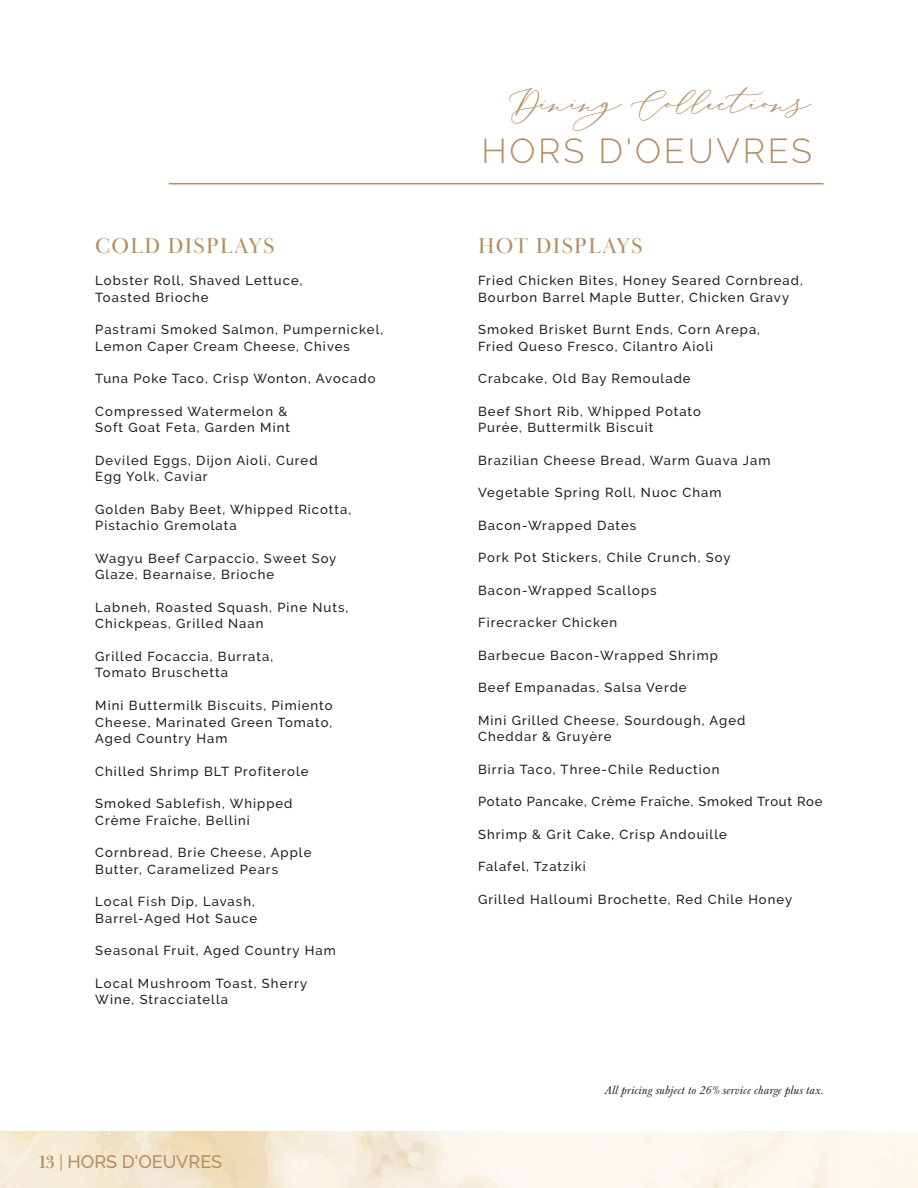
<style>
.page{position:relative;width:918px;height:1188px;background:#fff}
.page>*{position:absolute;margin:0;border:0;box-sizing:border-box;transform-origin:0 0}
.t1{font:40.5px "Biancha";color:#b58d63}
.t2{font:300 34.5px "Raleway";letter-spacing:.08em;color:#b58d63}
.t3{font:22.05px "Baskerville Display PT";letter-spacing:.06em;color:#b58d63}
.t4{font:500 18px "Raleway";color:#b58d63}
.t5{font:500 13.05px/16.5px "Raleway";letter-spacing:.08em;color:#231f20}
.t6{font:500 13.05px "Raleway";letter-spacing:.055em;color:#231f20}
.t7{font:500 13.05px "Raleway";letter-spacing:.06em;color:#231f20}
.t8{font:italic 12px "Baskerville URW";letter-spacing:.01em;color:#231f20}
.s1{font-family:"Baskerville Display PT";font-weight:700}
.s2{font-weight:400}
</style>
<div class="page">
<hr style="left:169px;top:183px;width:655px;height:1px;background:#b58d63">
<p class="t3" style="left:95px;top:232px;width:181px">COLD DISPLAYS</p>
<p class="t5" style="left:95px;top:272px;width:209px">Lobster Roll, Shaved Lettuce,<br>Toasted Brioche</p>
<p class="t5" style="left:95px;top:321px;width:289px">Pastrami Smoked Salmon, Pumpernickel,<br>Lemon Caper Cream Cheese, Chives</p>
<p class="t7" style="left:95px;top:371px;width:282px">Tuna Poke Taco, Crisp Wonton, Avocado</p>
<p class="t5" style="left:95px;top:403px;width:196px">Compressed Watermelon &amp;<br>Soft Goat Feta, Garden Mint</p>
<p class="t5" style="left:95px;top:452px;width:224px">Deviled Eggs, Dijon Aioli, Cured<br>Egg Yolk, Caviar</p>
<p class="t5" style="left:95px;top:501px;width:257px">Golden Baby Beet, Whipped Ricotta,<br>Pistachio Gremolata</p>
<p class="t5" style="left:95px;top:550px;width:243px">Wagyu Beef Carpaccio, Sweet Soy<br>Glaze, Bearnaise, Brioche</p>
<p class="t5" style="left:95px;top:599px;width:255px">Labneh, Roasted Squash, Pine Nuts,<br>Chickpeas, Grilled Naan</p>
<p class="t5" style="left:95px;top:648px;width:179px">Grilled Focaccia, Burrata,<br>Tomato Bruschetta</p>
<p class="t5" style="left:95px;top:697px;width:239px;text-align:justify">Mini Buttermilk Biscuits, Pimiento Cheese, Marinated Green Tomato, Aged Country Ham</p>
<p class="t5" style="left:95px;top:763px;width:215px">Chilled Shrimp BLT Profiterole</p>
<p class="t5" style="left:95px;top:796px;width:199px">Smoked Sablefish, Whipped<br>Crème Fraîche, Bellini</p>
<p class="t5" style="left:95px;top:845px;width:218px">Cornbread, Brie Cheese, Apple<br>Butter, Caramelized Pears</p>
<p class="t5" style="left:95px;top:894px;width:163px">Local Fish Dip, Lavash,<br>Barrel-Aged Hot Sauce</p>
<p class="t5" style="left:95px;top:943px;width:242px">Seasonal Fruit, Aged Country Ham</p>
<p class="t5" style="left:95px;top:975px;width:213px">Local Mushroom Toast, Sherry<br>Wine, Stracciatella</p>
<p class="t4" style="left:39px;top:1152px;width:185px"><span class="s1">13</span> <span class="s2">|</span> HORS D'OEUVRES</p>
<p class="t1" style="left:510px;top:72px;width:303px">DiningCollections</p>
<p class="t2" style="left:481px;top:130px;width:332px">HORS D'OEUVRES</p>
<p class="t3" style="left:478px;top:232px;width:166px">HOT DISPLAYS</p>
<p class="t5" style="left:478px;top:272px;width:326px">Fried Chicken Bites, Honey Seared Cornbread,<br>Bourbon Barrel Maple Butter, Chicken Gravy</p>
<p class="t5" style="left:478px;top:321px;width:283px">Smoked Brisket Burnt Ends, Corn Arepa,<br>Fried Queso Fresco, Cilantro Aioli</p>
<p class="t5" style="left:478px;top:370px;width:214px">Crabcake, Old Bay Remoulade</p>
<p class="t5" style="left:478px;top:403px;width:224px">Beef Short Rib, Whipped Potato<br>Purée, Buttermilk Biscuit</p>
<p class="t5" style="left:478px;top:452px;width:294px">Brazilian Cheese Bread, Warm Guava Jam</p>
<p class="t5" style="left:478px;top:484px;width:245px">Vegetable Spring Roll, Nuoc Cham</p>
<p class="t5" style="left:478px;top:517px;width:160px">Bacon-Wrapped Dates</p>
<p class="t5" style="left:478px;top:549px;width:254px">Pork Pot Stickers, Chile Crunch, Soy</p>
<p class="t5" style="left:478px;top:582px;width:180px">Bacon-Wrapped Scallops</p>
<p class="t5" style="left:478px;top:614px;width:141px">Firecracker Chicken</p>
<p class="t5" style="left:478px;top:647px;width:241px">Barbecue Bacon-Wrapped Shrimp</p>
<p class="t5" style="left:478px;top:680px;width:210px">Beef Empanadas, Salsa Verde</p>
<p class="t5" style="left:478px;top:712px;width:269px">Mini Grilled Cheese, Sourdough, Aged<br>Cheddar &amp; Gruyère</p>
<p class="t5" style="left:478px;top:761px;width:243px">Birria Taco, Three-Chile Reduction</p>
<p class="t6" style="left:478px;top:794px;width:346px">Potato Pancake, Crème Fraîche, Smoked Trout Roe</p>
<p class="t5" style="left:478px;top:826px;width:250px">Shrimp &amp; Grit Cake, Crisp Andouille</p>
<p class="t5" style="left:478px;top:859px;width:109px">Falafel, Tzatziki</p>
<p class="t5" style="left:478px;top:891px;width:316px">Grilled Halloumi Brochette, Red Chile Honey</p>
<p class="t8" style="left:605px;top:1083px;width:220px">All pricing subject to 26% service charge plus tax.</p>
</div>
